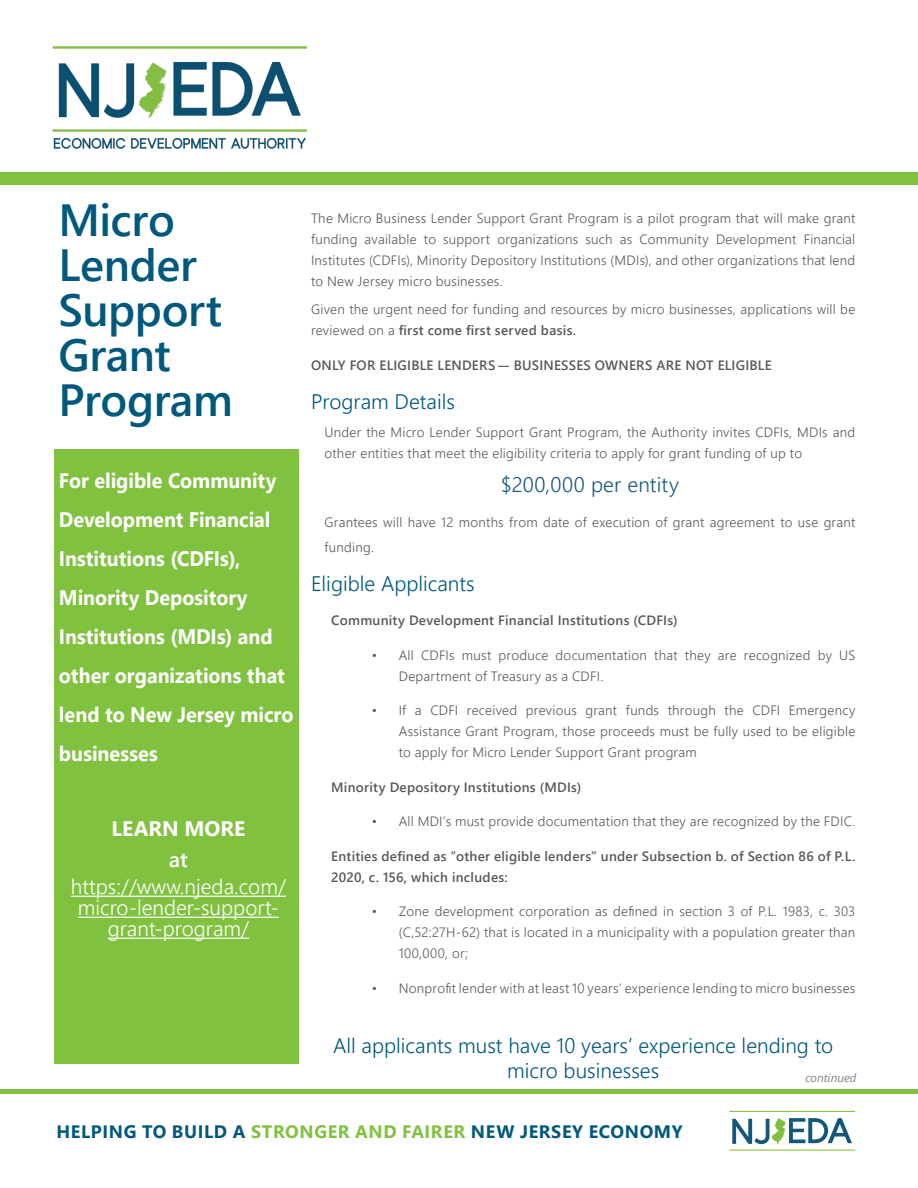
<style>
.page{position:relative;width:918px;height:1188px;background:#fff}
.page>*{position:absolute;margin:0;border:0;box-sizing:border-box;transform-origin:0 0}
.t1{font:600 45px/45px "Segoe UI";letter-spacing:-.01em;color:#00597c}
.Center_White{font:700 21px/39px "Segoe UI";color:#fff;scale:.94 1}
.Sub_Title{font:300 21px/25.2px "Segoe UI";color:#00597c;text-align:center}
.SubSub_Title{font:300 21px/21px "Segoe UI";color:#fff;text-align:center}
.t2{font:300 21px "Segoe UI";letter-spacing:.005em;color:#14587b}
.SubSub_Title-2{font:700 21px "Segoe UI";color:#fff}
.SubSub_Title-3{font:600 21px "Segoe UI";color:#fff}
.t3{font:700 18px "Segoe UI";letter-spacing:.035em;color:#00597c}
.t4{font:300 13.5px/21px "Segoe UI";letter-spacing:.02em;color:#57585a}
.t5{font:600 13.5px/21px "Segoe UI";letter-spacing:.02em;color:#57585a}
.t6{font:italic 12px "Segoe UI";color:#808285}
.s1{font-weight:600}
.s2{color:#81c140}
</style>
<div class="page">
<img style="left:52px;top:46px;width:255px;height:103px">
<div style="left:54px;top:449px;width:245px;height:615px;background:#81c140"></div>
<div style="left:0;top:1089px;width:918px;height:5px;background:#81c140"></div>
<div style="left:0;top:172px;width:918px;height:13px;background:#81c140"></div>
<hr style="left:729px;top:1111px;width:126px;height:1px;background:#82be42">
<hr style="left:729px;top:1150px;width:126px;height:1px;background:#82be42">
<svg style="left:732px;top:1118px;width:120px;height:26px"></svg>
<hr style="left:71px;top:896px;width:215px;height:1px;background:#fff">
<hr style="left:78px;top:917px;width:201px;height:1px;background:#fff">
<hr style="left:108px;top:938px;width:141px;height:1px;background:#fff">
<p class="t1" style="left:58px;top:194px;width:176px">Micro<br>Lender<br>Support<br>Grant<br>Program</p>
<p class="Center_White" style="left:59px;top:460px;width:251px">For eligible Community<br>Development Financial<br>Institutions (CDFIs),<br>Minority Depository<br>Institutions (MDIs) and other organizations that lend to New Jersey micro businesses</p>
<p class="SubSub_Title-2" style="left:111px;top:809px;width:135px">LEARN MORE</p>
<p class="SubSub_Title-3" style="left:169px;top:839px;width:20px">at</p>
<p class="SubSub_Title" style="left:71px;top:874px;width:216px">https://www.njeda.com/ micro-lender-support&shy;grant-program/</p>
<p class="t4" style="left:311px;top:207px;width:546px;text-align:justify">The Micro Business Lender Support Grant Program is a pilot program that will make grant funding available to support organizations such as Community Development Financial Institutes (CDFIs), Minority Depository Institutions (MDIs), and other organizations that lend to New Jersey micro businesses.</p>
<p class="t4" style="left:311px;top:298px;width:546px">Given the urgent need for funding and resources by micro businesses, applications will be reviewed on a <span class="s1">first come first served basis.</span></p>
<p class="t5" style="left:311px;top:353px;width:462px">ONLY FOR ELIGIBLE LENDERS-BUSINESSES OWNERS ARE NOT ELIGIBLE</p>
<p class="Sub_Title" style="left:311px;top:387px;width:145px">Program Details</p>
<p class="t4" style="left:325px;top:420px;width:532px">Under the Micro Lender Support Grant Program, the Authority invites CDFIs, MDIs and other entities that meet the eligibility criteria to apply for grant funding of up to</p>
<p class="t2" style="left:501px;top:465px;width:179px">$200,000 per entity</p>
<p class="t4" style="left:325px;top:508px;width:532px;line-height:25.2px">Grantees will have 12 months from date of execution of grant agreement to use grant funding.</p>
<p class="Sub_Title" style="left:311px;top:569px;width:165px">Eligible Applicants</p>
<p class="t5" style="left:331px;top:609px;width:348px">Community Development Financial Institutions (CDFIs)</p>
<p class="t4" style="left:399px;top:643px;width:458px;text-indent:-27px">• All CDFIs must produce documentation that they are recognized by US<br>Department of Treasury as a CDFI.</p>
<p class="t4" style="left:399px;top:699px;width:458px;text-align:justify;text-indent:-27px">• If a CDFI received previous grant funds through the CDFI Emergency Assistance Grant Program, those proceeds must be fully used to be eligible to apply for Micro Lender Support Grant program</p>
<p class="t5" style="left:331px;top:775px;width:252px">Minority Depository Institutions (MDIs)</p>
<p class="t4" style="left:372px;top:810px;width:485px">• All MDI’s must provide documentation that they are recognized by the FDIC.</p>
<p class="t5" style="left:331px;top:844px;width:526px">Entities defined as “other eligible lenders” under Subsection b. of Section 86 of P.L.<br>2020, c. 156, which includes:</p>
<p class="t4" style="left:399px;top:900px;width:458px;text-align:justify;text-indent:-27px">• Zone development corporation as defined in section 3 of P.L. 1983, c. 303 (C,52:27H-62) that is located in a municipality with a population greater than 100,000, or;</p>
<p class="t4" style="left:372px;top:976px;width:485px">• Nonprofit lender with at least 10 years’ experience lending to micro businesses</p>
<p class="Sub_Title" style="left:333px;top:1030px;width:502px">All applicants must have 10 years’ experience lending to micro businesses</p>
<p class="t6" style="left:806px;top:1067px;width:52px">continued</p>
<p class="t3" style="left:56px;top:1115px;width:628px">HELPING TO BUILD A <span class="s2">STRONGER AND FAIRER</span> NEW JERSEY ECONOMY</p>
</div>
